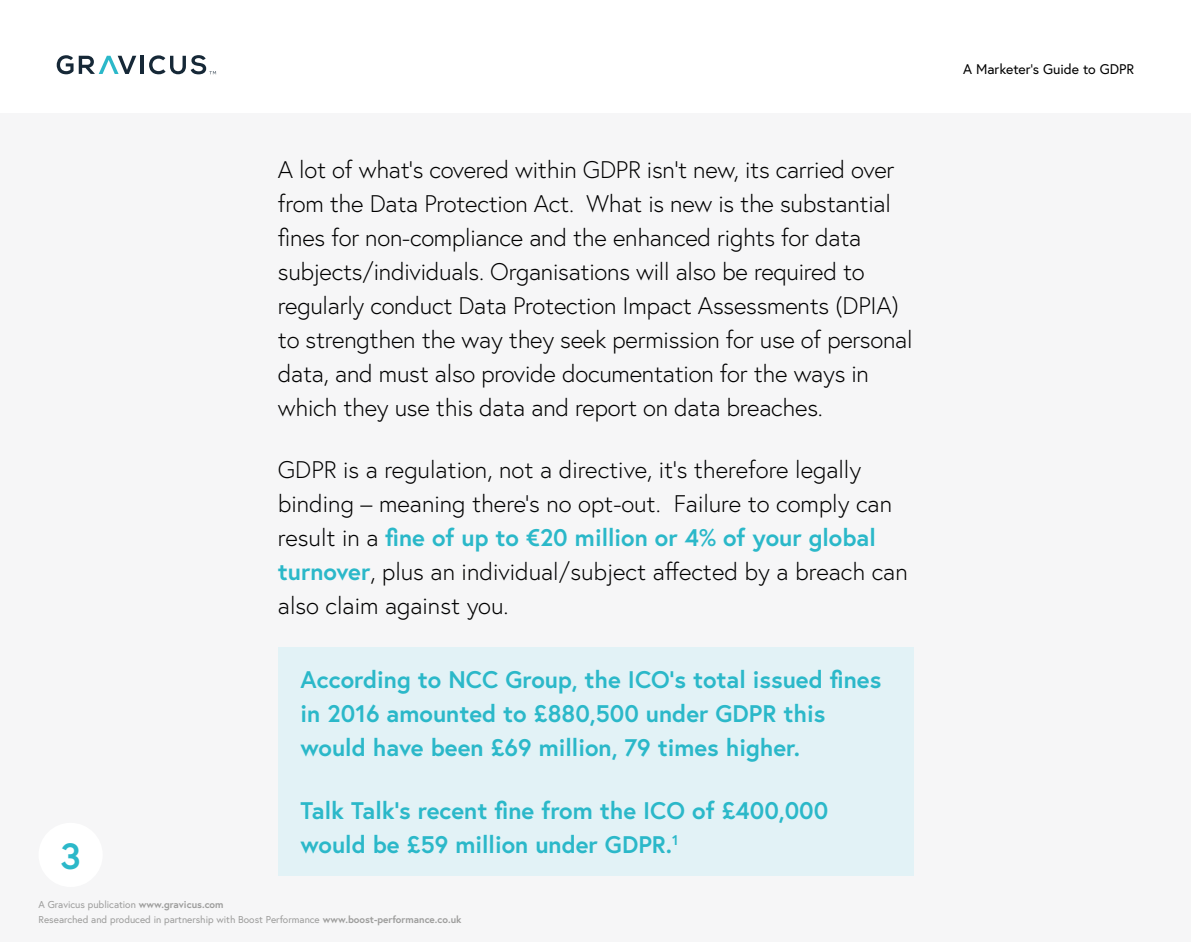
<style>
.page{position:relative;width:1191px;height:942px;background:#fff}
.page>*{position:absolute;margin:0;border:0;box-sizing:border-box;transform-origin:0 0}
.t1{font:700 36.4px "Europa";color:#2bb8c9}
.t2{font:300 24px/34px "Europa";letter-spacing:-.01em;color:#000}
.t3{font:700 24px/34px "Europa";color:#2bb8c9}
.t4{font:14px "Europa";color:#000}
.t5{font:10px/14.4px "Europa";color:#9d9d9c}
.s1{font-weight:700;color:#2bb8c9}
.s2{font-weight:700}
</style>
<div class="page">
<div style="left:0;top:113px;width:1191px;height:828px;background:#f6f6f7"></div>
<svg style="left:57px;top:55px;width:79px;height:19px"></svg>
<hr style="left:140px;top:56px;width:4px;height:18px;background:#162837">
<svg style="left:149px;top:55px;width:67px;height:19px"></svg>
<div style="left:39px;top:822px;width:64px;height:64px;background:#fff;border-radius:50%"></div>
<div style="left:278px;top:646px;width:635px;height:228px;background:#e2f2f6"></div>
<h1 class="t1" style="left:60px;top:831px;width:22px">3</h1>
<p class="t2" style="left:278px;top:152px;width:636px">A lot of what’s covered within GDPR isn’t new, its carried over from the Data Protection Act. What is new is the substantial fines for non-compliance and the enhanced rights for data subjects/individuals. Organisations will also be required to regularly conduct Data Protection Impact Assessments (DPIA) to strengthen the way they seek permission for use of personal data, and must also provide documentation for the ways in which they use this data and report on data breaches.</p>
<p class="t2" style="left:278px;top:452px;width:631px">GDPR is a regulation, not a directive, it’s therefore legally binding – meaning there’s no opt-out. Failure to comply can result in a <span class="s1">fine of up to €20 million or 4% of your global turnover</span>, plus an individual/subject affected by a breach can also claim against you.</p>
<p class="t3" style="left:300px;top:662px;width:582px">According to NCC Group, the ICO’s total issued fines in 2016 amounted to £880,500 under GDPR this would have been £69 million, 79 times higher.</p>
<p class="t3" style="left:300px;top:792px;width:529px">Talk Talk’s recent fine from the ICO of £400,000 would be £59 million under GDPR.<sup>1</sup></p>
<p class="t5" style="left:39px;top:896px;width:424px">A Gravicus publication <span class="s2">www.gravicus.com<br></span>Researched and produced in partnership with Boost Performance <span class="s2">www.boost-performance.co.uk</span></p>
<p class="t4" style="left:963px;top:60px;width:173px">A Marketer’s Guide to GDPR</p>
</div>
